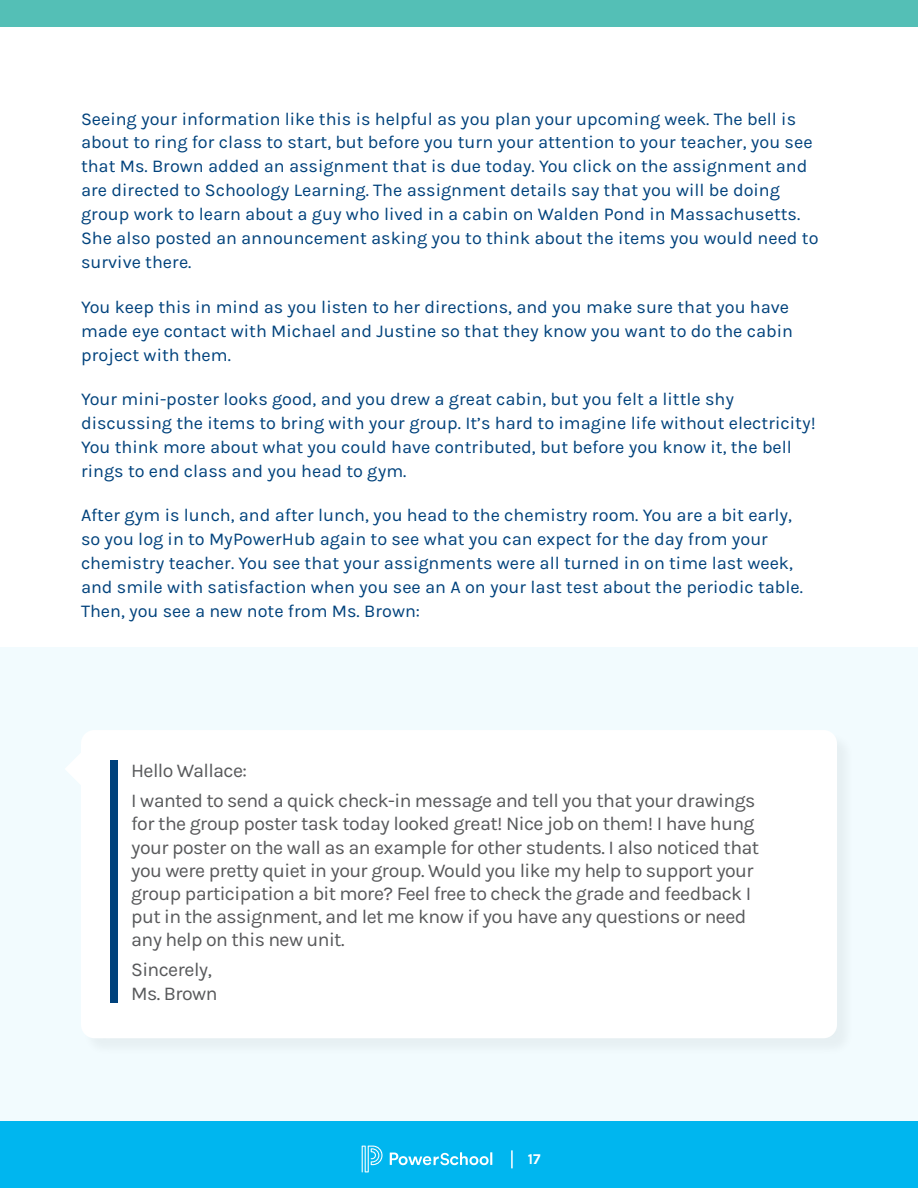
<style>
.page{position:relative;width:918px;height:1188px;background:#fff}
.page>*{position:absolute;margin:0;border:0;box-sizing:border-box;transform-origin:0 0}
.t1{font:19.5px/23.2px "Karla";letter-spacing:-.03em;color:#58595b}
.t2{font:18px/24px "Karla";color:#00427c}
.t3{font:700 15px "Karla";color:#fff}
</style>
<div class="page">
<div style="left:0;top:647px;width:918px;height:474px;background:#f2fbfe"></div>
<div style="left:0;top:0;width:918px;height:27px;background:#54bfb6"></div>
<div style="left:82px;top:731px;width:773px;height:325px;background:#ebf4f7"></div>
<div style="left:81px;top:730px;width:756px;height:308px;background:#fff;border-radius:14px"></div>
<svg style="left:65px;top:753px;width:16px;height:31px"></svg>
<div style="left:111px;top:760px;width:7px;height:243px;background:#00427c"></div>
<div style="left:0;top:1121px;width:918px;height:67px;background:#00b6ef"></div>
<svg style="left:362px;top:1146px;width:21px;height:26px"></svg>
<svg style="left:390px;top:1152px;width:102px;height:13px"></svg>
<svg style="left:511px;top:1150px;width:2px;height:18px"></svg>
<p class="t2" style="left:81px;top:107px;width:739px">Seeing your information like this is helpful as you plan your upcoming week. The bell is about to ring for class to start, but before you turn your attention to your teacher, you see that Ms. Brown added an assignment that is due today. You click on the assignment and are directed to Schoology Learning. The assignment details say that you will be doing group work to learn about a guy who lived in a cabin on Walden Pond in Massachusetts.<br>She also posted an announcement asking you to think about the items you would need to survive there.</p>
<p class="t2" style="left:81px;top:295px;width:713px">You keep this in mind as you listen to her directions, and you make sure that you have made eye contact with Michael and Justine so that they know you want to do the cabin project with them.</p>
<p class="t2" style="left:81px;top:387px;width:736px">Your mini-poster looks good, and you drew a great cabin, but you felt a little shy discussing the items to bring with your group. It’s hard to imagine life without electricity!<br>You think more about what you could have contributed, but before you know it, the bell rings to end class and you head to gym.</p>
<p class="t2" style="left:81px;top:503px;width:723px">After gym is lunch, and after lunch, you head to the chemistry room. You are a bit early, so you log in to MyPowerHub again to see what you can expect for the day from your chemistry teacher. You see that your assignments were all turned in on time last week, and smile with satisfaction when you see an A on your last test about the periodic table.<br>Then, you see a new note from Ms. Brown:</p>
<p class="t1" style="left:131px;top:756px;width:626px;line-height:30px">Hello Wallace:<br>I wanted to send a quick check-in message and tell you that your drawings</p>
<p class="t1" style="left:131px;top:812px;width:629px">for the group poster task today looked great! Nice job on them! I have hung your poster on the wall as an example for other students. I also noticed that you were pretty quiet in your group. Would you like my help to support your group participation a bit more? Feel free to check the grade and feedback I put in the assignment, and let me know if you have any questions or need any help on this new unit.</p>
<p class="t1" style="left:131px;top:959px;width:88px">Sincerely,<br>Ms. Brown</p>
<p class="t3" style="left:528px;top:1150px;width:14px">17</p>
</div>
